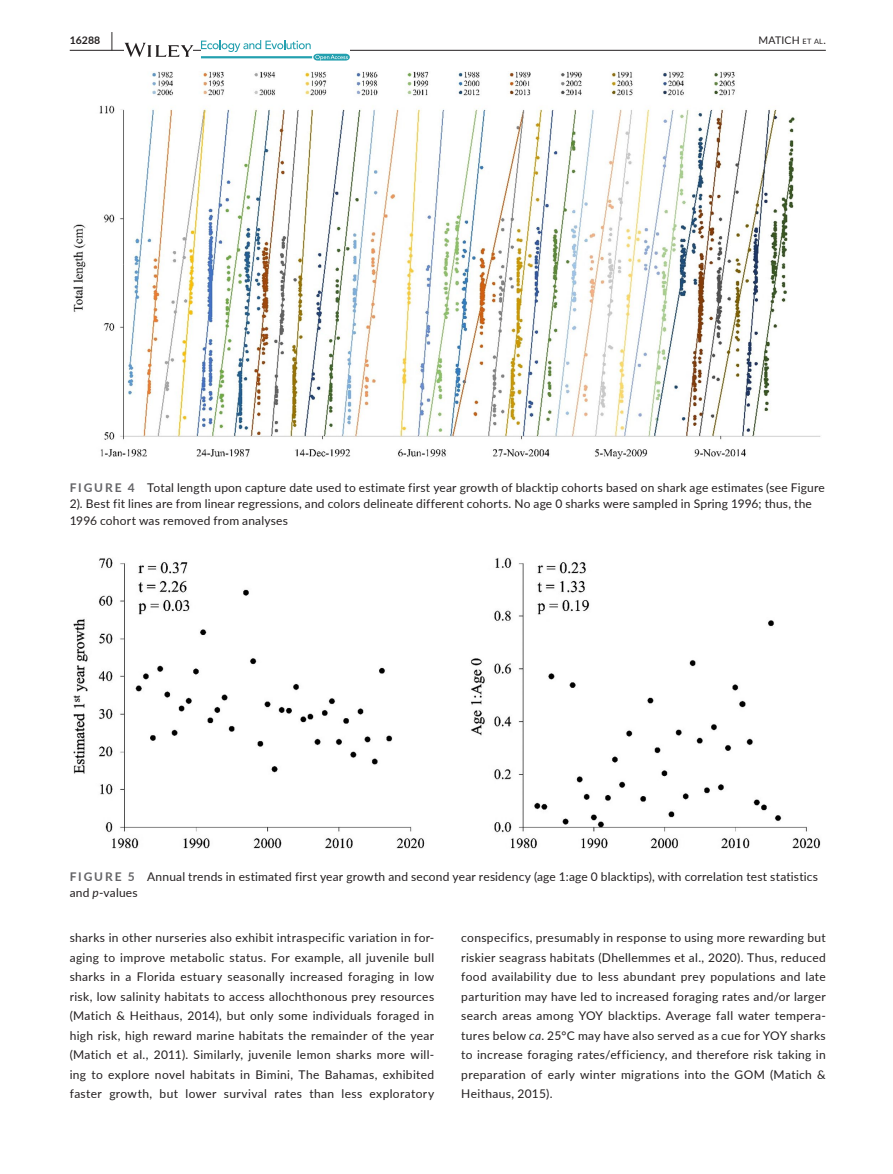
<style>
.page{position:relative;width:893px;height:1174px;background:#fff}
.page>*{position:absolute;margin:0;border:0;box-sizing:border-box;transform-origin:0 0}
.t1{font:12px/19.5px "Lato";letter-spacing:.015em;color:#231f20;text-align:justify}
.t2{font:10.5px "Lato";letter-spacing:.02em;color:#231f20}
.t3{font:700 10.5px "Lato";color:#231f20}
.s1{font-size:19.5px}
.s2{font-size:7.35px}
.s3{font-weight:700;color:#636366}
.s4{font-style:italic}
</style>
<div class="page">
<hr style="left:70px;top:50px;width:756px;height:1px;background:#231f20">
<svg style="left:125px;top:43px;width:68px;height:14px"></svg>
<svg style="left:201px;top:40px;width:149px;height:21px"></svg>
<img style="left:74px;top:72px;width:747px;height:387px">
<img style="left:74px;top:558px;width:747px;height:290px">
<p class="t3" style="left:70px;top:33px;width:45px">16288 <span class="s1">|</span></p>
<p class="t2" style="left:758px;top:33px;width:69px">MATICH <span class="s2">et al</span>.</p>
<p class="t1" style="left:70px;top:478px;width:757px;line-height:16.5px;text-align:left"><span class="s3">FIGURE 4</span> Total length upon capture date used to estimate first year growth of blacktip cohorts based on shark age estimates (see Figure<br>2). Best fit lines are from linear regressions, and colors delineate different cohorts. No age 0 sharks were sampled in Spring 1996; thus, the<br>1996 cohort was removed from analyses</p>
<p class="t1" style="left:70px;top:867px;width:750px;line-height:16.5px"><span class="s3">FIGURE 5</span> Annual trends in estimated first year growth and second year residency (age 1:age 0 blacktips), with correlation test statistics and <span class="s4">p</span>-values</p>
<p class="t1" style="left:70px;top:927px;width:366px">sharks in other nurseries also exhibit intraspecific variation in for&shy;aging to improve metabolic status. For example, all juvenile bull sharks in a Florida estuary seasonally increased foraging in low risk, low salinity habitats to access allochthonous prey resources (Matich &amp; Heithaus, 2014), but only some individuals foraged in high risk, high reward marine habitats the remainder of the year (Matich et al., 2011). Similarly, juvenile lemon sharks more will&shy;ing to explore novel habitats in Bimini, The Bahamas, exhibited faster growth, but lower survival rates than less exploratory</p>
<p class="t1" style="left:461px;top:927px;width:366px">conspecifics, presumably in response to using more rewarding but riskier seagrass habitats (Dhellemmes et al., 2020). Thus, reduced food availability due to less abundant prey populations and late parturition may have led to increased foraging rates and/or larger search areas among YOY blacktips. Average fall water tempera&shy;tures below <span class="s4">ca</span>. 25°C may have also served as a cue for YOY sharks to increase foraging rates/efficiency, and therefore risk taking in preparation of early winter migrations into the GOM (Matich &amp; Heithaus, 2015).</p>
</div>
